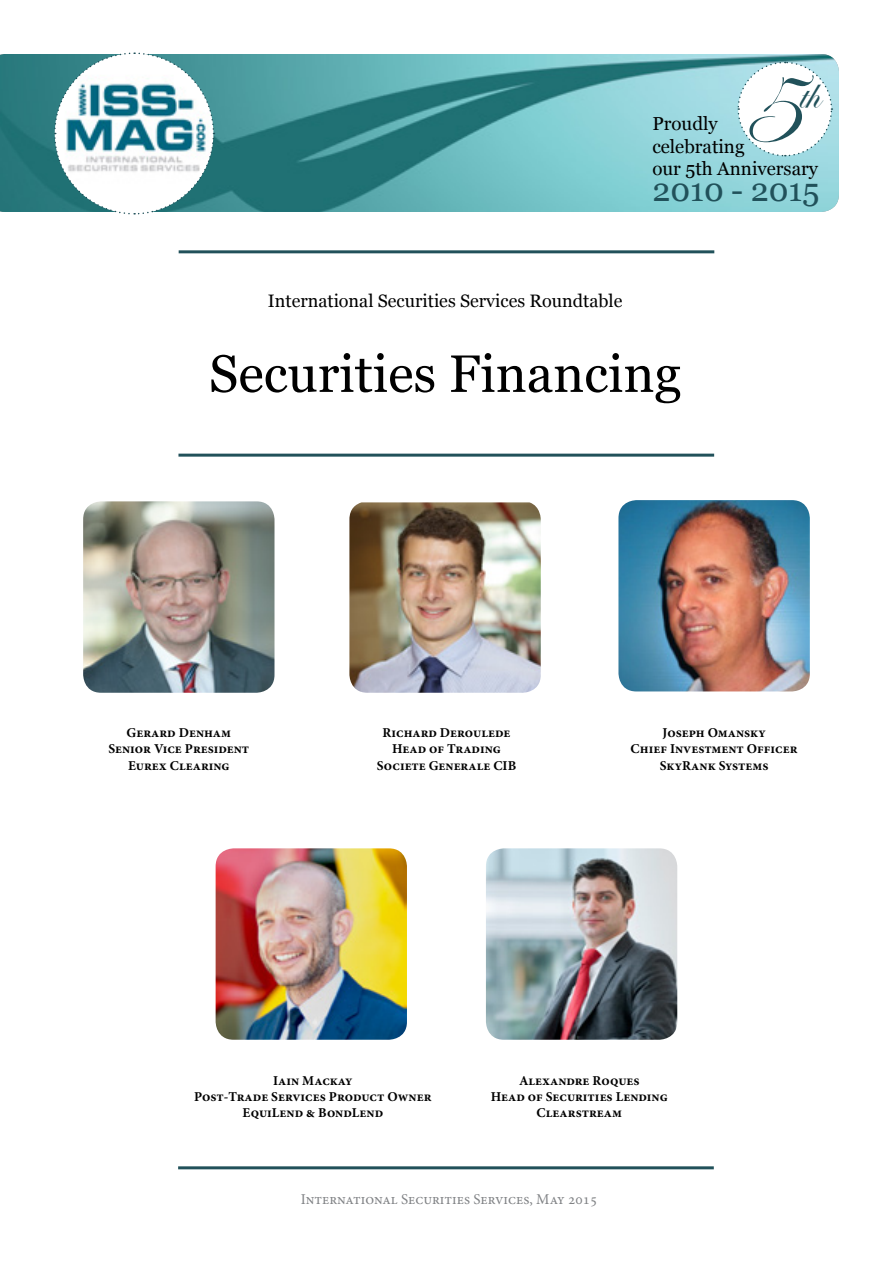
<style>
.page{position:relative;width:893px;height:1263px;background:#fff}
.page>*{position:absolute;margin:0;border:0;box-sizing:border-box;transform-origin:0 0}
.t1{font:120px "Edwardian Script ITC";color:#21515a}
.t2{font:52.5px "Georgia";color:#000}
.t3{font:45px "Edwardian Script ITC";color:#21515a}
.t4{font:32.25px "Georgia";color:#21515a}
.t5{font:18.75px/22.5px "Georgia";color:#000}
.t6{font:18px "Georgia";color:#000}
.t7{font:15px "Minion Pro";color:#808285}
.t8{font:700 13.5px/16.2px "Minion Pro";color:#000;text-align:center}
</style>
<div class="page">
<img style="left:0;top:54px;width:839px;height:158px">
<svg style="left:53px;top:52px;width:162px;height:163px"></svg>
<img style="left:216px;top:848px;width:191px;height:192px">
<img style="left:486px;top:848px;width:191px;height:192px">
<img style="left:83px;top:501px;width:191px;height:192px">
<img style="left:349px;top:502px;width:192px;height:191px">
<img style="left:618px;top:500px;width:192px;height:191px">
<hr style="left:178px;top:454px;width:536px;height:3px;background:#21515a">
<hr style="left:178px;top:1166px;width:536px;height:3px;background:#21515a">
<hr style="left:179px;top:250px;width:535px;height:3px;background:#21515a">
<svg style="left:737px;top:61px;width:96px;height:96px"></svg>
<h1 class="t1" style="left:737px;top:39px;width:59px">5</h1>
<h3 class="t3" style="left:798px;top:69px;width:23px">th</h3>
<h3 class="t5" style="left:652px;top:113px;width:167px">Proudly<br>celebrating<br>our 5th Anniversary</h3>
<h3 class="t4" style="left:652px;top:170px;width:169px">2010 - 2015</h3>
<h3 class="t6" style="left:268px;top:290px;width:356px">International Securities Services Roundtable</h3>
<h2 class="t2" style="left:209px;top:342px;width:474px">Securities Financing</h2>
<p class="t8" style="left:108px;top:725px;width:142px">Gerard Denham<br>Senior Vice President<br>Eurex Clearing</p>
<p class="t8" style="left:377px;top:725px;width:141px">Richard Deroulede<br>Head of Trading<br>Societe Generale CIB</p>
<p class="t8" style="left:631px;top:725px;width:169px">Joseph Omansky<br>Chief Investment Officer<br>SkyRank Systems</p>
<p class="t8" style="left:194px;top:1072px;width:239px">Iain Mackay<br>Post-Trade Services Product Owner<br>EquiLend &amp; BondLend</p>
<p class="t8" style="left:491px;top:1072px;width:178px">Alexandre Roques<br>Head of Securities Lending<br>Clearstream</p>
<p class="t7" style="left:301px;top:1189px;width:298px">International Securities Services, May 2015</p>
</div>
